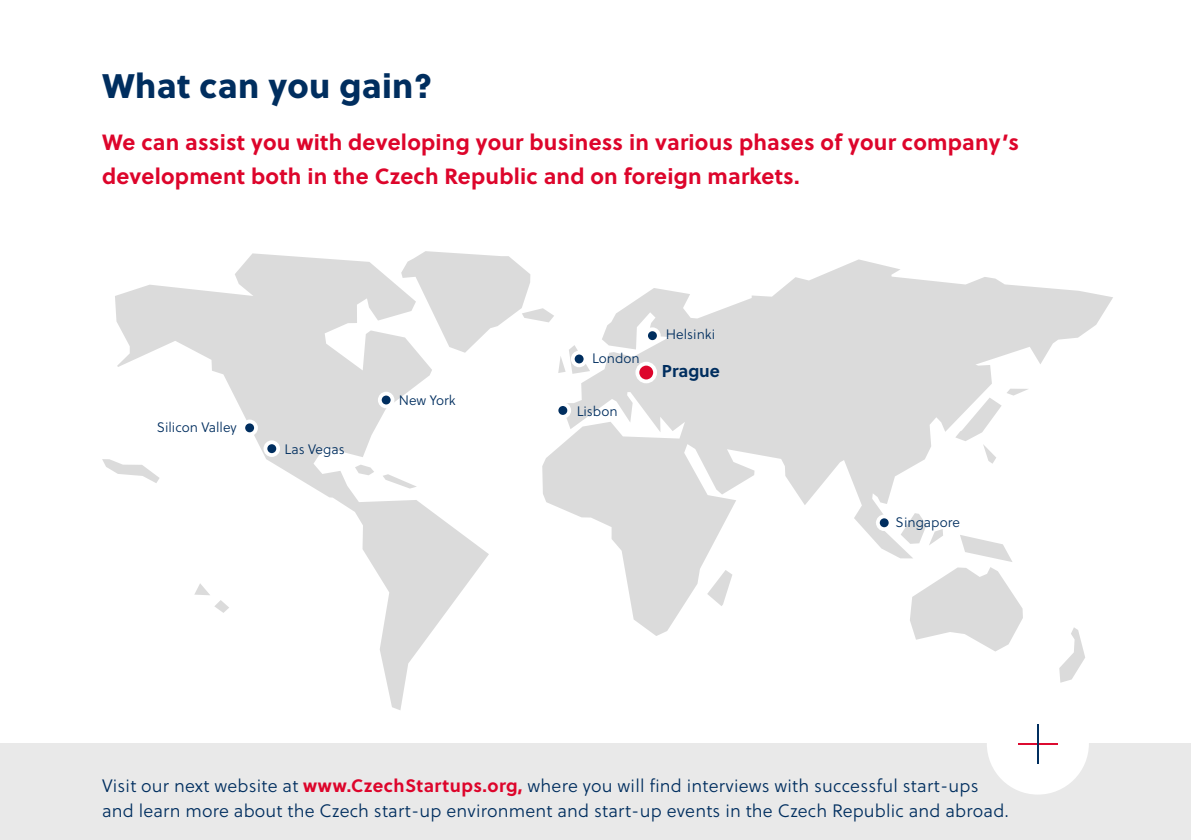
<style>
.page{position:relative;width:1191px;height:840px;background:#fff}
.page>*{position:absolute;margin:0;border:0;box-sizing:border-box;transform-origin:0 0}
.t1{font:34px "Soleil Xb";letter-spacing:.01em;color:#002e5f}
.t2{font:700 22px/34px "Soleil";letter-spacing:.01em;color:#dd052b}
.t3{font:18px "Soleil Lt";letter-spacing:.01em;color:#002e5f}
.t4{font:700 17.2px "Soleil";color:#002e5f}
.t5{font:13.8px "Soleil Lt";color:#002e5f}
.s1{font-family:"Soleil";font-weight:700;color:#dd052b}
</style>
<div class="page">
<div style="left:0;top:742px;width:1191px;height:97px;background:#e9e9e9"></div>
<div style="left:986px;top:692px;width:103px;height:102px;background:#fff;border-radius:50%"></div>
<hr style="left:1018px;top:742px;width:39px;height:2px;background:#dc0b30">
<hr style="left:1037px;top:723px;width:1px;height:39px;background:#002e5f">
<svg style="left:102px;top:459px;width:13px;height:13px"></svg>
<svg style="left:115px;top:253px;width:374px;height:457px"></svg>
<svg style="left:382px;top:474px;width:35px;height:14px"></svg>
<svg style="left:355px;top:464px;width:19px;height:11px"></svg>
<svg style="left:914px;top:635px;width:100px;height:16px"></svg>
<svg style="left:1059px;top:635px;width:26px;height:47px"></svg>
<svg style="left:542px;top:259px;width:571px;height:376px"></svg>
<svg style="left:241px;top:419px;width:39px;height:37px"></svg>
<svg style="left:378px;top:391px;width:16px;height:17px"></svg>
<svg style="left:876px;top:514px;width:16px;height:16px"></svg>
<svg style="left:401px;top:251px;width:189px;height:122px"></svg>
<svg style="left:554px;top:402px;width:17px;height:16px"></svg>
<svg style="left:644px;top:327px;width:16px;height:17px"></svg>
<svg style="left:637px;top:363px;width:18px;height:18px"></svg>
<div style="left:635px;top:361px;width:22px;height:22px;border:4px solid #fff;border-radius:50%"></div>
<p class="t1" style="left:102px;top:59px;width:332px">What can you gain?</p>
<p class="t2" style="left:102px;top:124px;width:918px">We can assist you with developing your business in various phases of your company’s development both in the Czech Republic and on foreign markets.</p>
<p class="t5" style="left:157px;top:418px;width:82px">Silicon Valley</p>
<p class="t5" style="left:284px;top:439px;width:62px">Las Vegas</p>
<p class="t5" style="left:399px;top:390px;width:58px">New York</p>
<p class="t5" style="left:592px;top:348px;width:49px">London</p>
<p class="t5" style="left:577px;top:401px;width:42px">Lisbon</p>
<p class="t5" style="left:666px;top:324px;width:51px">Helsinki</p>
<p class="t4" style="left:662px;top:357px;width:59px">Prague</p>
<p class="t5" style="left:895px;top:512px;width:66px">Singapore</p>
<p class="t3" style="left:102px;top:772px;width:878px">Visit our next website at <span class="s1">www.CzechStartups.org,</span> where you will find interviews with successful start-ups</p>
<p class="t3" style="left:102px;top:797px;width:908px">and learn more about the Czech start-up environment and start-up events in the Czech Republic and abroad.</p>
</div>
